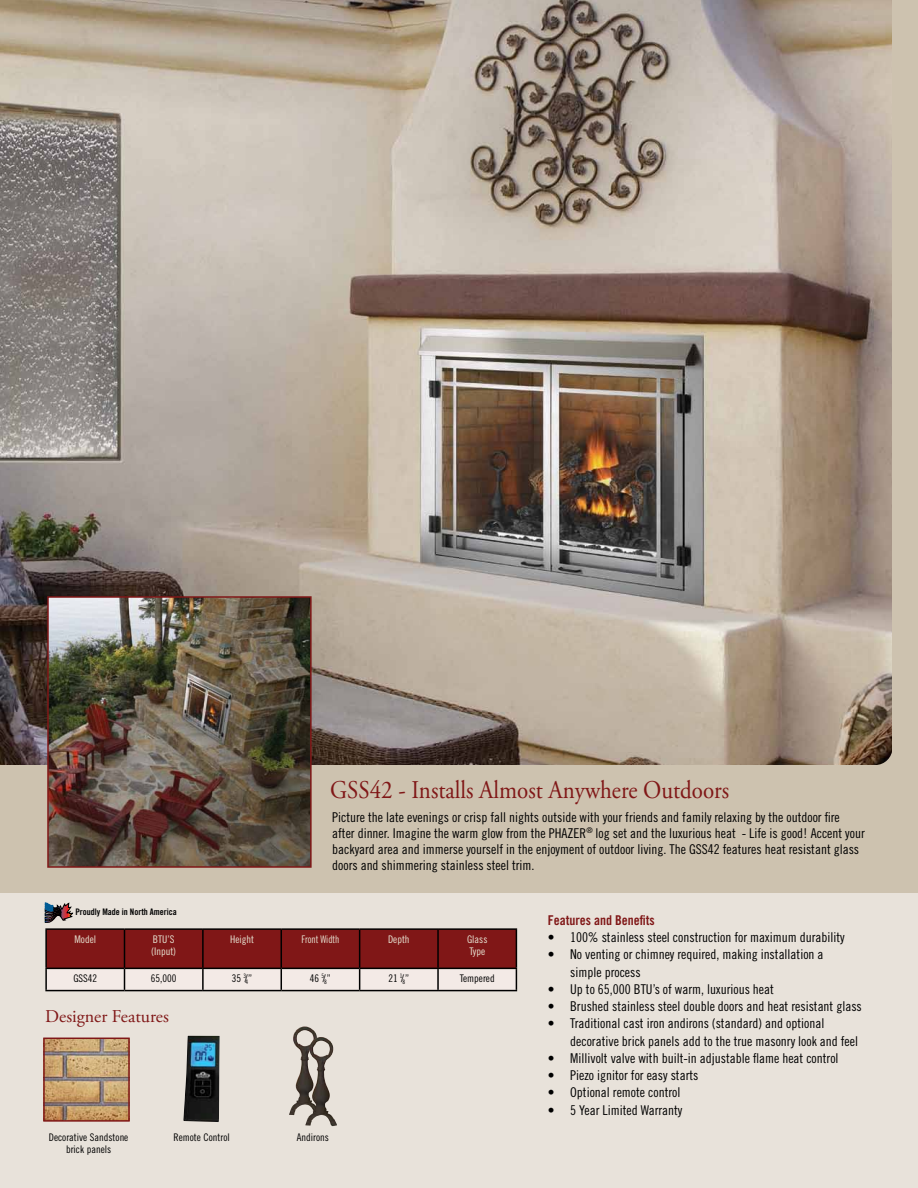
<style>
.page{position:relative;width:918px;height:1188px;background:#fff}
.page>*{position:absolute;margin:0;border:0;box-sizing:border-box;transform-origin:0 0}
.t1{font:25.5px "Adobe Garamond Pro";color:#801717;scale:.9 1}
.t2{font:18px "Adobe Garamond Pro";color:#801717}
.t3{font:13.5px/16.2px "Trade Gothic LT Std Cn 18";color:#000}
.t4{font:13.5px "Trade Gothic LT Std Bd Cn 20";color:#801717}
.t5{font:10.5px/12.6px "Trade Gothic LT Std Cn 18";color:#000;text-align:center}
.t6{font:10.5px/12.6px "Trade Gothic LT Std Cn 18";color:#e7e4d3}
.t7{font:10.5px "Trade Gothic LT Std Cn 18";color:#e7e4d3;scale:.91 1}
.t8{font:9px "Trade Gothic LT Std Bd Cn 20";color:#000}
</style>
<div class="page">
<img style="left:0;top:0;width:892px;height:765px">
<div style="left:0;top:802px;width:918px;height:386px;background:#e8e2da"></div>
<div style="left:0;top:765px;width:918px;height:127px;background:#cdc2af"></div>
<hr style="left:45px;top:928px;width:80px;height:2px;background:#000">
<hr style="left:45px;top:930px;width:2px;height:38px;background:#000">
<hr style="left:125px;top:928px;width:78px;height:2px;background:#000">
<hr style="left:203px;top:928px;width:78px;height:2px;background:#000">
<hr style="left:281px;top:928px;width:79px;height:2px;background:#000">
<hr style="left:360px;top:928px;width:78px;height:2px;background:#000">
<hr style="left:438px;top:928px;width:79px;height:2px;background:#000">
<hr style="left:45px;top:968px;width:80px;height:1px;background:#000">
<hr style="left:45px;top:969px;width:2px;height:21px;background:#000">
<svg style="left:46px;top:929px;width:471px;height:61px"></svg>
<hr style="left:45px;top:990px;width:80px;height:1px;background:#000">
<hr style="left:125px;top:990px;width:78px;height:1px;background:#000">
<hr style="left:203px;top:990px;width:78px;height:1px;background:#000">
<hr style="left:281px;top:990px;width:79px;height:1px;background:#000">
<hr style="left:360px;top:990px;width:78px;height:1px;background:#000">
<hr style="left:438px;top:990px;width:79px;height:1px;background:#000">
<img style="left:46px;top:1041px;width:81px;height:78px">
<div style="left:43px;top:1038px;width:87px;height:84px;border:2px solid #801717"></div>
<img style="left:183px;top:1036px;width:37px;height:86px">
<div style="left:892px;top:0;width:26px;height:768px;background:#cdc2af"></div>
<svg style="left:875px;top:744px;width:17px;height:21px"></svg>
<img style="left:50px;top:599px;width:259px;height:266px">
<div style="left:47px;top:596px;width:265px;height:272px;border:2px solid #801717"></div>
<img style="left:289px;top:1026px;width:28px;height:89px">
<img style="left:305px;top:1037px;width:32px;height:89px">
<svg style="left:45px;top:902px;width:28px;height:21px"></svg>
<h1 class="t1" style="left:330px;top:775px;width:445px">GSS42 - Installs Almost Anywhere Outdoors</h1>
<p class="t3" style="left:332px;top:809px;width:534px">Picture the late evenings or crisp fall nights outside with your friends and family relaxing by the outdoor fire after dinner. Imagine the warm glow from the Phazer<sup>®</sup> log set and the luxurious heat - Life is good! Accent your backyard area and immerse yourself in the enjoyment of outdoor living. The GSS42 features heat resistant glass doors and shimmering stainless steel trim.</p>
<p class="t8" style="left:75px;top:907px;width:103px">Proudly Made in North America</p>
<p class="t6" style="left:75px;top:933px;width:23px">Model</p>
<p class="t6" style="left:151px;top:933px;width:27px">BTU’S (Input)</p>
<p class="t6" style="left:230px;top:933px;width:25px">Height</p>
<p class="t7" style="left:301px;top:933px;width:43px">Front Width</p>
<p class="t6" style="left:388px;top:933px;width:23px">Depth</p>
<p class="t6" style="left:467px;top:933px;width:22px">Glass<br>Type</p>
<p class="t5" style="left:73px;top:972px;width:25px">GSS42</p>
<p class="t5" style="left:151px;top:972px;width:27px">65,000</p>
<p class="t5" style="left:232px;top:972px;width:22px">35 <sup>3</sup>/<sub>4</sub>”</p>
<p class="t5" style="left:310px;top:972px;width:22px">46 <sup>5</sup>/<sub>8</sub>”</p>
<p class="t5" style="left:388px;top:972px;width:22px">21 <sup>1</sup>/<sub>8</sub>”</p>
<p class="t5" style="left:460px;top:972px;width:37px">Tempered</p>
<h2 class="t2" style="left:45px;top:1006px;width:125px">Designer Features</h2>
<p class="t5" style="left:49px;top:1130px;width:81px">Decorative Sandstone brick panels</p>
<p class="t5" style="left:174px;top:1130px;width:58px">Remote Control</p>
<p class="t5" style="left:297px;top:1130px;width:34px">Andirons</p>
<p class="t4" style="left:548px;top:912px;width:109px">Features and Benefits</p>
<p class="t3" style="left:548px;top:929px;width:298px">• 100% stainless steel construction for maximum durability</p>
<p class="t3" style="left:570px;top:946px;width:255px;line-height:17.2px;text-indent:-23px">• No venting or chimney required, making installation a simple process</p>
<p class="t3" style="left:548px;top:981px;width:228px">• Up to 65,000 BTU’s of warm, luxurious heat</p>
<p class="t3" style="left:548px;top:998px;width:316px">• Brushed stainless steel double doors and heat resistant glass</p>
<p class="t3" style="left:570px;top:1015px;width:289px;line-height:17.2px;text-indent:-23px">• Traditional cast iron andirons (standard) and optional decorative brick panels add to the true masonry look and feel</p>
<p class="t3" style="left:548px;top:1050px;width:292px">• Millivolt valve with built-in adjustable flame heat control</p>
<p class="t3" style="left:548px;top:1067px;width:152px">• Piezo ignitor for easy starts</p>
<p class="t3" style="left:548px;top:1084px;width:134px">• Optional remote control</p>
<p class="t3" style="left:548px;top:1101px;width:136px">• 5 Year Limited Warranty</p>
</div>
